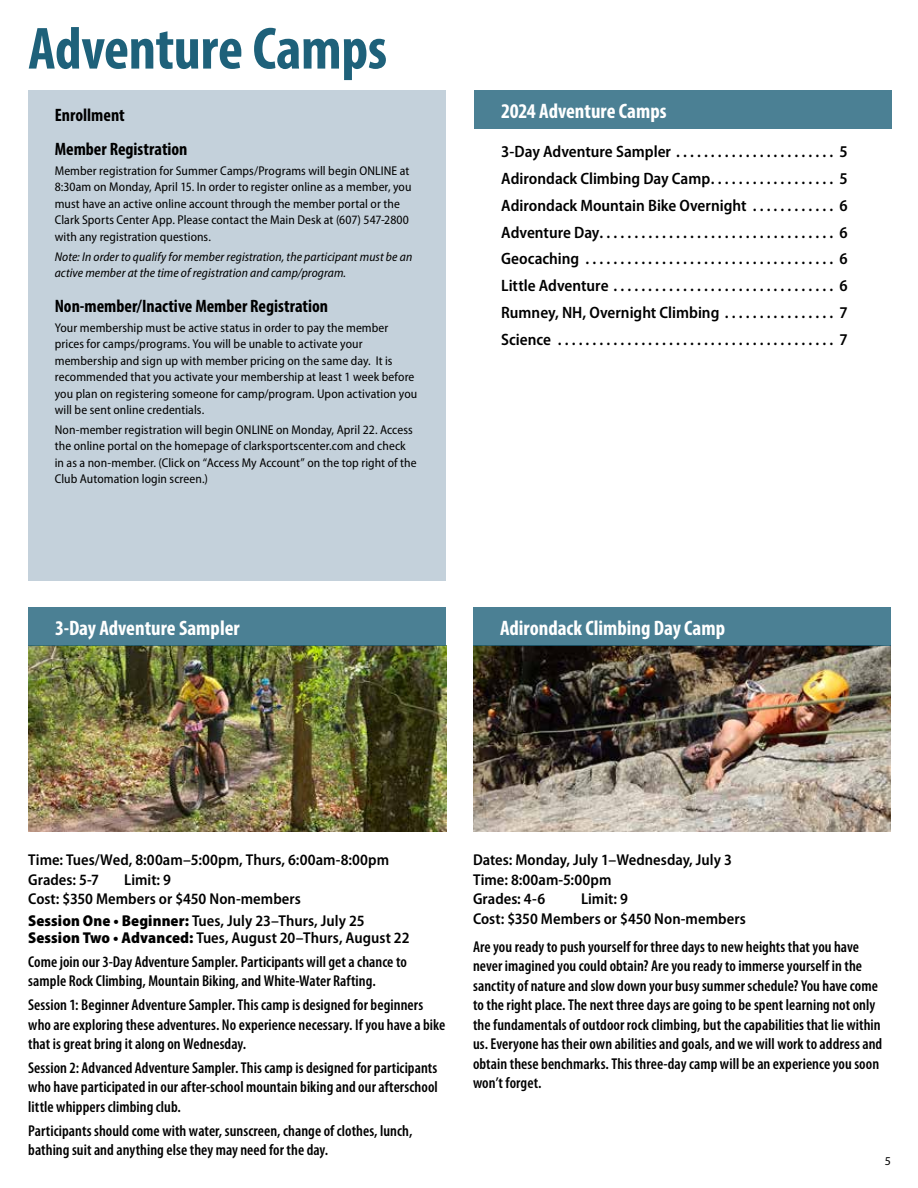
<style>
.page{position:relative;width:918px;height:1188px;background:#fff}
.page>*{position:absolute;margin:0;border:0;box-sizing:border-box;transform-origin:0 0}
.t1{font:700 condensed 60px "Myriad Pro";letter-spacing:-.005em;color:#1e617a}
.t2{font:700 condensed 21px "Myriad Pro";color:#fff}
.t3{font:700 condensed 18px "Myriad Pro";color:#000}
.t4{font:600 semi-condensed 16.5px "Myriad Pro";color:#000}
.t5{font:600 condensed 15.75px/19.5px "Myriad Pro";letter-spacing:.005em;color:#000}
.t6{font:600 semi-condensed 15.75px/19.5px "Myriad Pro";color:#000}
.t7{font:semi-condensed 12.75px/16.5px "Myriad Pro";letter-spacing:.005em;color:#000}
.t8{font:italic semi-condensed 12.75px/16.5px "Myriad Pro";letter-spacing:.005em;color:#000}
.t9{font:12px "Myriad Pro";color:#000}
.s1{font-weight:900}
</style>
<div class="page">
<div style="left:474px;top:90px;width:418px;height:39px;background:#4b8094"></div>
<div style="left:28px;top:90px;width:418px;height:491px;background:#c4d1db"></div>
<img style="left:28px;top:646px;width:418px;height:186px">
<div style="left:28px;top:607px;width:418px;height:39px;background:#4b8094"></div>
<img style="left:473px;top:646px;width:418px;height:186px">
<div style="left:473px;top:607px;width:418px;height:39px;background:#4b8094"></div>
<h1 class="t1" style="left:28px;top:11px;width:360px">Adventure Camps</h1>
<p class="t3" style="left:55px;top:103px;width:72px">Enrollment</p>
<h2 class="t2" style="left:501px;top:98px;width:167px">2024 Adventure Camps</h2>
<p class="t3" style="left:55px;top:138px;width:134px">Member Registration</p>
<p class="t7" style="left:55px;top:163px;width:358px">Member registration for Summer Camps/Programs will begin ONLINE at 8:30am on Monday, April 15. In order to register online as a member, you must have an active online account through the member portal or the Clark Sports Center App. Please contact the Main Desk at (607) 547-2800 with any registration questions.</p>
<p class="t8" style="left:55px;top:249px;width:359px">Note: In order to qualify for member registration, the participant must be an active member at the time of registration and camp/program.</p>
<p class="t3" style="left:55px;top:295px;width:275px">Non-member/Inactive Member Registration</p>
<p class="t7" style="left:55px;top:319px;width:364px">Your membership must be active status in order to pay the member prices for camps/programs. You will be unable to activate your membership and sign up with member pricing on the same day. It is recommended that you activate your membership at least 1 week before you plan on registering someone for camp/program. Upon activation you will be sent online credentials.</p>
<p class="t7" style="left:55px;top:422px;width:363px">Non-member registration will begin ONLINE on Monday, April 22. Access the online portal on the homepage of clarksportscenter.com and check in as a non-member. (Click on “Access My Account” on the top right of the Club Automation login screen.)</p>
<p class="t4" style="left:501px;top:142px;width:177px">3-Day Adventure Sampler........................</p>
<p class="t4" style="left:840px;top:142px;width:10px">5</p>
<p class="t4" style="left:501px;top:169px;width:214px">Adirondack Climbing Day Camp...................</p>
<p class="t4" style="left:840px;top:169px;width:10px">5</p>
<p class="t4" style="left:501px;top:196px;width:253px">Adirondack Mountain Bike Overnight .............</p>
<p class="t4" style="left:840px;top:196px;width:10px">6</p>
<p class="t4" style="left:501px;top:223px;width:103px">Adventure Day...................................</p>
<p class="t4" style="left:840px;top:223px;width:10px">6</p>
<p class="t4" style="left:501px;top:250px;width:86px">Geocaching .....................................</p>
<p class="t4" style="left:840px;top:250px;width:10px">6</p>
<p class="t4" style="left:501px;top:277px;width:114px">Little Adventure.................................</p>
<p class="t4" style="left:840px;top:277px;width:10px">6</p>
<p class="t4" style="left:501px;top:303px;width:225px">Rumney, NH, Overnight Climbing.................</p>
<p class="t4" style="left:840px;top:303px;width:10px">7</p>
<p class="t4" style="left:501px;top:330px;width:58px">Science .........................................</p>
<p class="t4" style="left:840px;top:330px;width:10px">7</p>
<h2 class="t2" style="left:55px;top:615px;width:186px">3-Day Adventure Sampler</h2>
<h2 class="t2" style="left:500px;top:615px;width:227px">Adirondack Climbing Day Camp</h2>
<p class="t6" style="left:28px;top:850px;width:363px">Time: Tues/Wed, 8:00am–5:00pm, Thurs, 6:00am-8:00pm<br>Grades: 5-7</p>
<p class="t6" style="left:28px;top:870px;width:274px;text-indent:96px">Limit: 9<br>Cost: $350 Members or $450 Non-members</p>
<p class="t6" style="left:28px;top:912px;width:383px;line-height:17.2px"><span class="s1">Session One • Beginner:</span> Tues, July 23–Thurs, July 25<br><span class="s1">Session Two • Advanced:</span> Tues, August 20–Thurs, August 22</p>
<p class="t5" style="left:28px;top:952px;width:380px">Come join our 3-Day Adventure Sampler. Participants will get a chance to sample Rock Climbing, Mountain Biking, and White-Water Rafting.</p>
<p class="t5" style="left:28px;top:995px;width:419px">Session 1: Beginner Adventure Sampler. This camp is designed for beginners who are exploring these adventures. No experience necessary. If you have a bike that is great bring it along on Wednesday.</p>
<p class="t5" style="left:28px;top:1058px;width:411px;text-align:justify">Session 2: Advanced Adventure Sampler. This camp is designed for participants who have participated in our after-school mountain biking and our afterschool little whippers climbing club.</p>
<p class="t5" style="left:28px;top:1121px;width:386px">Participants should come with water, sunscreen, change of clothes, lunch, bathing suit and anything else they may need for the day.</p>
<p class="t6" style="left:473px;top:850px;width:260px">Dates: Monday, July 1–Wednesday, July 3<br>Time: 8:00am-5:00pm<br>Grades: 4-6</p>
<p class="t6" style="left:473px;top:889px;width:274px;text-indent:108px">Limit: 9<br>Cost: $350 Members or $450 Non-members</p>
<p class="t5" style="left:473px;top:937px;width:411px">Are you ready to push yourself for three days to new heights that you have never imagined you could obtain? Are you ready to immerse yourself in the sanctity of nature and slow down your busy summer schedule? You have come to the right place. The next three days are going to be spent learning not only the fundamentals of outdoor rock climbing, but the capabilities that lie within us. Everyone has their own abilities and goals, and we will work to address and obtain these benchmarks. This three-day camp will be an experience you soon won’t forget.</p>
<p class="t9" style="left:885px;top:1154px;width:8px">5</p>
</div>
